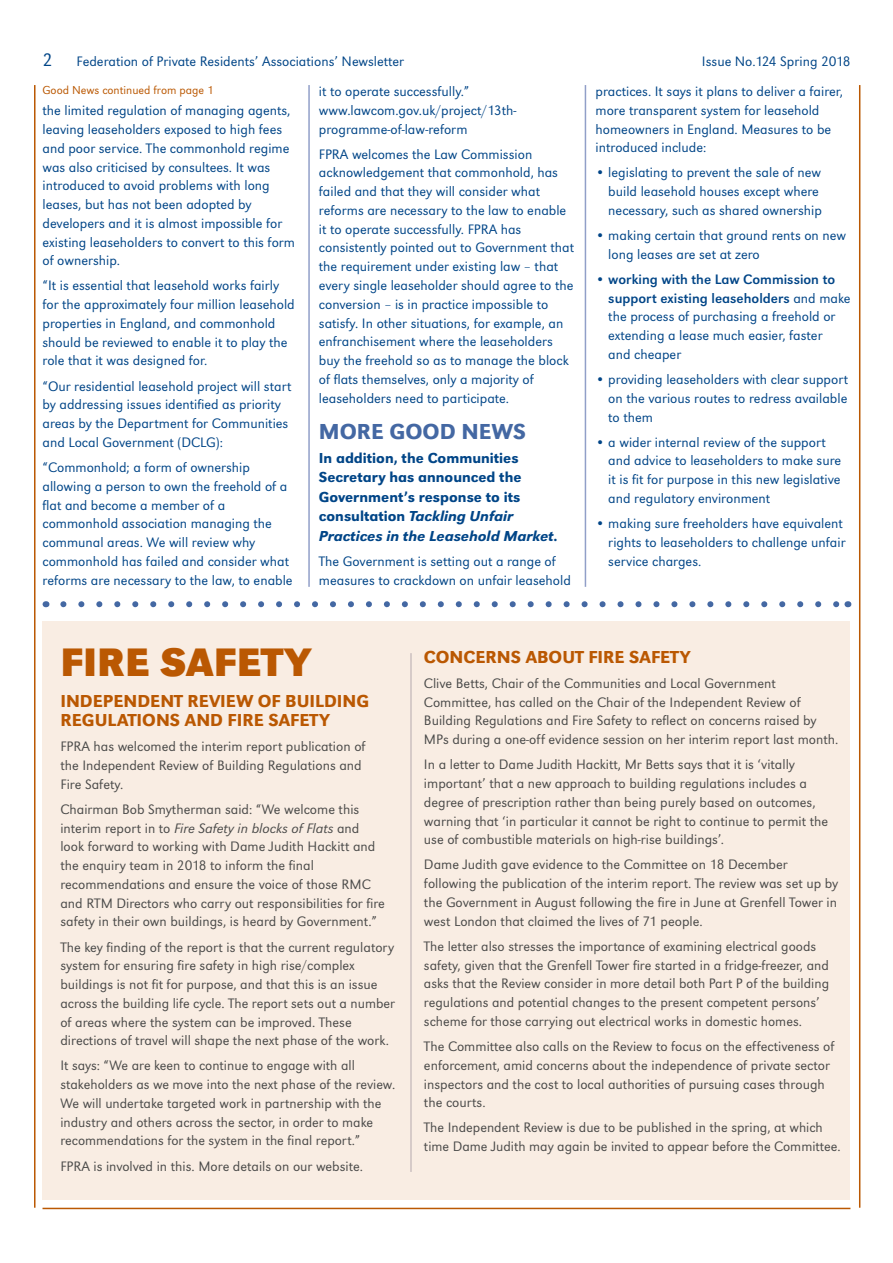
<style>
.page{position:relative;width:893px;height:1263px;background:#fff}
.page>*{position:absolute;margin:0;border:0;box-sizing:border-box;transform-origin:0 0}
.t1{font:700 41.25px "URW Grotesk T";color:#ba5802}
.t2{font:500 22.5px "URW Grotesk T";color:#4468a3}
.t3{font:18.75px "URW Grotesk T Ligh";color:#004587}
.t4{font:500 18px/18.8px "URW Grotesk T";color:#ba5802}
.t5{font:500 15px/19.5px "URW Grotesk T";color:#004587}
.t6{font:14.25px/18.8px "URW Grotesk T Ligh";color:#4a4a49}
.t7{font:14.25px/18.8px "URW Grotesk T Ligh";color:#004587}
.t8{font:14.25px/18.8px "URW Grotesk T";color:#004587}
.t9{font:14.25px "URW Grotesk T Ligh Ital";color:#4a4a49}
.t10{font:12px "URW Grotesk T Ligh";color:#ba5802}
.s1{font-family:"URW Grotesk T Ligh"}
.s2{font-style:italic}
</style>
<div class="page">
<div style="left:43px;top:621px;width:807px;height:578px;background:#f9ede3"></div>
<hr style="left:43px;top:1208px;width:807px;height:1px;background:#ba5802">
<hr style="left:34px;top:85px;width:2px;height:1123px;background:#ba5802">
<hr style="left:859px;top:85px;width:1px;height:1123px;background:#ba5802">
<hr style="left:308px;top:85px;width:2px;height:502px;background:#919fc8">
<hr style="left:410px;top:653px;width:2px;height:519px;background:#cbc0c0">
<hr style="left:585px;top:85px;width:1px;height:502px;background:#919fc8">
<svg style="left:63px;top:601px;width:775px;height:6px"></svg>
<h3 class="t3" style="left:43px;top:50px;width:12px">2</h3>
<p class="t7" style="left:77px;top:52px;width:329px">Federation of Private Residents’ Associations’ Newsletter</p>
<p class="t7" style="left:702px;top:52px;width:150px">Issue No. 124 Spring 2018</p>
<p class="t10" style="left:43px;top:83px;width:173px">Good News continued from page 1</p>
<p class="t7" style="left:43px;top:101px;width:254px">the limited regulation of managing agents, leaving leaseholders exposed to high fees and poor service. The commonhold regime was also criticised by consultees. It was introduced to avoid problems with long leases, but has not been adopted by developers and it is almost impossible for existing leaseholders to convert to this form of ownership.</p>
<p class="t7" style="left:43px;top:276px;width:254px">“It is essential that leasehold works fairly for the approximately four million leasehold properties in England, and commonhold should be reviewed to enable it to play the role that it was designed for.</p>
<p class="t7" style="left:43px;top:376px;width:251px">“Our residential leasehold project will start by addressing issues identified as priority areas by the Department for Communities and Local Government (DCLG):</p>
<p class="t7" style="left:43px;top:458px;width:252px">“Commonhold; a form of ownership allowing a person to own the freehold of a flat and become a member of a commonhold association managing the communal areas. We will review why commonhold has failed and consider what reforms are necessary to the law, to enable</p>
<p class="t7" style="left:596px;top:82px;width:249px">practices. It says it plans to deliver a fairer, more transparent system for leasehold homeowners in England. Measures to be introduced include:</p>
<p class="t7" style="left:608px;top:163px;width:215px;text-indent:-13px">• legislating to prevent the sale of new build leasehold houses except where necessary, such as shared ownership</p>
<p class="t7" style="left:608px;top:226px;width:239px;text-indent:-13px">• making certain that ground rents on new long leases are set at zero</p>
<p class="t8" style="left:608px;top:270px;width:244px;text-indent:-13px"><span class="s1">•</span> working with the Law Commission to support existing leaseholders <span class="s1">and make</span></p>
<p class="t7" style="left:608px;top:307px;width:229px">the process of purchasing a freehold or extending a lease much easier, faster and cheaper</p>
<p class="t7" style="left:608px;top:370px;width:241px;text-align:justify;text-indent:-13px">• providing leaseholders with clear support on the various routes to redress available to them</p>
<p class="t7" style="left:608px;top:433px;width:234px;text-indent:-13px">• a wider internal review of the support and advice to leaseholders to make sure it is fit for purpose in this new legislative and regulatory environment</p>
<p class="t7" style="left:608px;top:514px;width:239px;text-indent:-13px">• making sure freeholders have equivalent rights to leaseholders to challenge unfair service charges.</p>
<p class="t7" style="left:319px;top:82px;width:199px">it to operate successfully.” www.lawcom.gov.uk/project/13th&shy;programme-of-law-reform</p>
<p class="t7" style="left:319px;top:145px;width:257px">FPRA welcomes the Law Commission acknowledgement that commonhold, has failed and that they will consider what reforms are necessary to the law to enable it to operate successfully. FPRA has consistently pointed out to Government that the requirement under existing law – that every single leaseholder should agree to the conversion – is in practice impossible to satisfy. In other situations, for example, an enfranchisement where the leaseholders buy the freehold so as to manage the block of flats themselves, only a majority of leaseholders need to participate.</p>
<h2 class="t2" style="left:319px;top:419px;width:209px">MORE GOOD NEWS</h2>
<p class="t5" style="left:319px;top:448px;width:240px">In addition, the Communities<br>Secretary has announced the<br>Government’s response to its consultation <span class="s2">Tackling Unfair<br>Practices in the Leasehold Market</span>.</p>
<p class="t7" style="left:319px;top:552px;width:253px">The Government is setting out a range of measures to crackdown on unfair leasehold</p>
<h1 class="t1" style="left:60px;top:639px;width:252px">FIRE SAFETY</h1>
<p class="t4" style="left:60px;top:692px;width:310px">INDEPENDENT REVIEW OF BUILDING<br>REGULATIONS AND FIRE SAFETY</p>
<p class="t6" style="left:60px;top:737px;width:307px">FPRA has welcomed the interim report publication of the Independent Review of Building Regulations and<br>Fire Safety.</p>
<p class="t6" style="left:60px;top:800px;width:300px">Chairman Bob Smytherman said: “We welcome this</p>
<p class="t9" style="left:60px;top:820px;width:301px"><span class="s1">interim report in to</span> Fire Safety in blocks of Flats <span class="s1">and</span></p>
<p class="t6" style="left:60px;top:837px;width:326px">look forward to working with Dame Judith Hackitt and the enquiry team in 2018 to inform the final recommendations and ensure the voice of those RMC and RTM Directors who carry out responsibilities for fire safety in their own buildings, is heard by Government.”</p>
<p class="t6" style="left:60px;top:937px;width:336px">The key finding of the report is that the current regulatory system for ensuring fire safety in high rise/complex buildings is not fit for purpose, and that this is an issue across the building life cycle. The report sets out a number of areas where the system can be improved. These directions of travel will shape the next phase of the work.</p>
<p class="t6" style="left:60px;top:1056px;width:336px">It says: “We are keen to continue to engage with all stakeholders as we move into the next phase of the review.<br>We will undertake targeted work in partnership with the industry and others across the sector, in order to make recommendations for the system in the final report.”</p>
<p class="t6" style="left:60px;top:1156px;width:304px">FPRA is involved in this. More details on our website.</p>
<p class="t4" style="left:424px;top:647px;width:268px">CONCERNS ABOUT FIRE SAFETY</p>
<p class="t6" style="left:424px;top:674px;width:416px">Clive Betts, Chair of the Communities and Local Government Committee, has called on the Chair of the Independent Review of Building Regulations and Fire Safety to reflect on concerns raised by MPs during a one-off evidence session on her interim report last month.</p>
<p class="t6" style="left:424px;top:755px;width:406px">In a letter to Dame Judith Hackitt, Mr Betts says that it is ‘vitally important’ that a new approach to building regulations includes a degree of prescription rather than being purely based on outcomes, warning that ‘in particular it cannot be right to continue to permit the use of combustible materials on high-rise buildings’.</p>
<p class="t6" style="left:424px;top:855px;width:416px">Dame Judith gave evidence to the Committee on 18 December following the publication of the interim report. The review was set up by the Government in August following the fire in June at Grenfell Tower in west London that claimed the lives of 71 people.</p>
<p class="t6" style="left:424px;top:937px;width:407px">The letter also stresses the importance of examining electrical goods safety, given that the Grenfell Tower fire started in a fridge-freezer, and asks that the Review consider in more detail both Part P of the building regulations and potential changes to the present competent persons’ scheme for those carrying out electrical works in domestic homes.</p>
<p class="t6" style="left:424px;top:1037px;width:412px">The Committee also calls on the Review to focus on the effectiveness of enforcement, amid concerns about the independence of private sector inspectors and the cost to local authorities of pursuing cases through the courts.</p>
<p class="t6" style="left:424px;top:1118px;width:418px">The Independent Review is due to be published in the spring, at which time Dame Judith may again be invited to appear before the Committee.</p>
</div>
